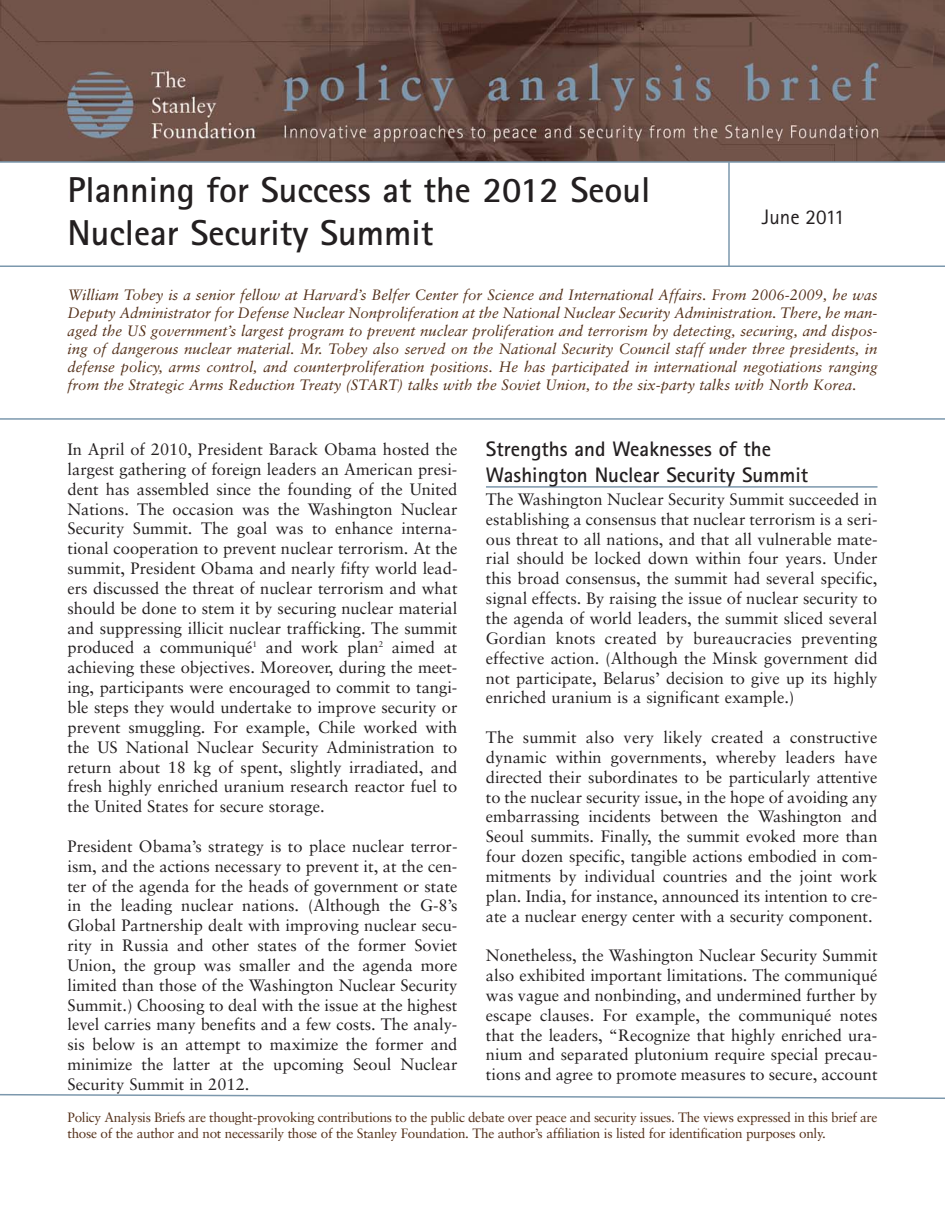
<style>
.page{position:relative;width:945px;height:1215px;background:#fff}
.page>*{position:absolute;margin:0;border:0;box-sizing:border-box;transform-origin:0 0}
.t1{font:700 36px/43.2px "Rotis Sans Serif";color:#231f20}
.t2{font:700 21px/25.2px "Rotis Sans Serif";color:#231f20}
.t3{font:21px "Rotis Sans Serif";color:#231f20}
.t4{font:16.5px/19.8px "Sabon LT";color:#231f20;text-align:justify}
.t5{font:italic 15px/18px "Sabon LT";color:#543019;text-align:justify}
.t6{font:13.5px/16.2px "Sabon LT";letter-spacing:-.02em;color:#543019}
</style>
<div class="page">
<img style="left:0;top:0;width:945px;height:161px">
<hr style="left:486px;top:486px;width:392px;height:2px;background:#7c98ad">
<svg style="left:0;top:1094px;width:945px;height:5px"></svg>
<hr style="left:0;top:418px;width:945px;height:2px;background:#7c98ad">
<hr style="left:0;top:161px;width:945px;height:2px;background:#7c98ad">
<hr style="left:0;top:265px;width:945px;height:2px;background:#7c98ad">
<hr style="left:728px;top:162px;width:2px;height:105px;background:#7c98ad">
<h1 class="t1" style="left:68px;top:172px;width:584px">Planning for Success at the 2012 Seoul<br>Nuclear Security Summit</h1>
<p class="t3" style="left:762px;top:210px;width:84px">June 2011</p>
<p class="t5" style="left:68px;top:286px;width:812px">William Tobey is a senior fellow at Harvard’s Belfer Center for Science and International Affairs. From 2006-2009, he was Deputy Administrator for Defense Nuclear Nonproliferation at the National Nuclear Security Administration. There, he man&shy;aged the US government’s largest program to prevent nuclear proliferation and terrorism by detecting, securing, and dispos&shy;ing of dangerous nuclear material. Mr. Tobey also served on the National Security Council staff under three presidents, in defense policy, arms control, and counterproliferation positions. He has participated in international negotiations ranging from the Strategic Arms Reduction Treaty (START) talks with the Soviet Union, to the six-party talks with North Korea.</p>
<p class="t2" style="left:486px;top:439px;width:324px">Strengths and Weaknesses of the<br>Washington Nuclear Security Summit</p>
<p class="t4" style="left:486px;top:490px;width:393px">The Washington Nuclear Security Summit succeeded in establishing a consensus that nuclear terrorism is a seri&shy;ous threat to all nations, and that all vulnerable mate&shy;rial should be locked down within four years. Under this broad consensus, the summit had several specific, signal effects. By raising the issue of nuclear security to the agenda of world leaders, the summit sliced several Gordian knots created by bureaucracies preventing effective action. (Although the Minsk government did not participate, Belarus’ decision to give up its highly enriched uranium is a significant example.)</p>
<p class="t4" style="left:486px;top:728px;width:393px">The summit also very likely created a constructive dynamic within governments, whereby leaders have directed their subordinates to be particularly attentive to the nuclear security issue, in the hope of avoiding any embarrassing incidents between the Washington and Seoul summits. Finally, the summit evoked more than four dozen specific, tangible actions embodied in com&shy;mitments by individual countries and the joint work plan. India, for instance, announced its intention to cre&shy;ate a nuclear energy center with a security component.</p>
<p class="t4" style="left:486px;top:947px;width:393px">Nonetheless, the Washington Nuclear Security Summit also exhibited important limitations. The communiqué was vague and nonbinding, and undermined further by escape clauses. For example, the communiqué notes that the leaders, “Recognize that highly enriched ura&shy;nium and separated plutonium require special precau&shy;tions and agree to promote measures to secure, account</p>
<p class="t6" style="left:68px;top:1110px;width:812px">Policy Analysis Briefs are thought-provoking contributions to the public debate over peace and security issues. The views expressed in this brief are those of the author and not necessarily those of the Stanley Foundation. The author’s affiliation is listed for identification purposes only.</p>
<p class="t4" style="left:68px;top:440px;width:392px">In April of 2010, President Barack Obama hosted the largest gathering of foreign leaders an American presi&shy;dent has assembled since the founding of the United Nations. The occasion was the Washington Nuclear Security Summit. The goal was to enhance interna&shy;tional cooperation to prevent nuclear terrorism. At the summit, President Obama and nearly fifty world lead&shy;ers discussed the threat of nuclear terrorism and what should be done to stem it by securing nuclear material and suppressing illicit nuclear trafficking. The summit produced a communiqué<sup>1</sup> and work plan<sup>2</sup> aimed at achieving these objectives. Moreover, during the meet&shy;ing, participants were encouraged to commit to tangi&shy;ble steps they would undertake to improve security or prevent smuggling. For example, Chile worked with the US National Nuclear Security Administration to return about 18 kg of spent, slightly irradiated, and fresh highly enriched uranium research reactor fuel to the United States for secure storage.</p>
<p class="t4" style="left:67px;top:837px;width:392px">President Obama’s strategy is to place nuclear terror&shy;ism, and the actions necessary to prevent it, at the cen&shy;ter of the agenda for the heads of government or state in the leading nuclear nations. (Although the G-8’s Global Partnership dealt with improving nuclear secu&shy;rity in Russia and other states of the former Soviet Union, the group was smaller and the agenda more limited than those of the Washington Nuclear Security Summit.) Choosing to deal with the issue at the highest level carries many benefits and a few costs. The analy&shy;sis below is an attempt to maximize the former and minimize the latter at the upcoming Seoul Nuclear Security Summit in 2012.</p>
</div>
